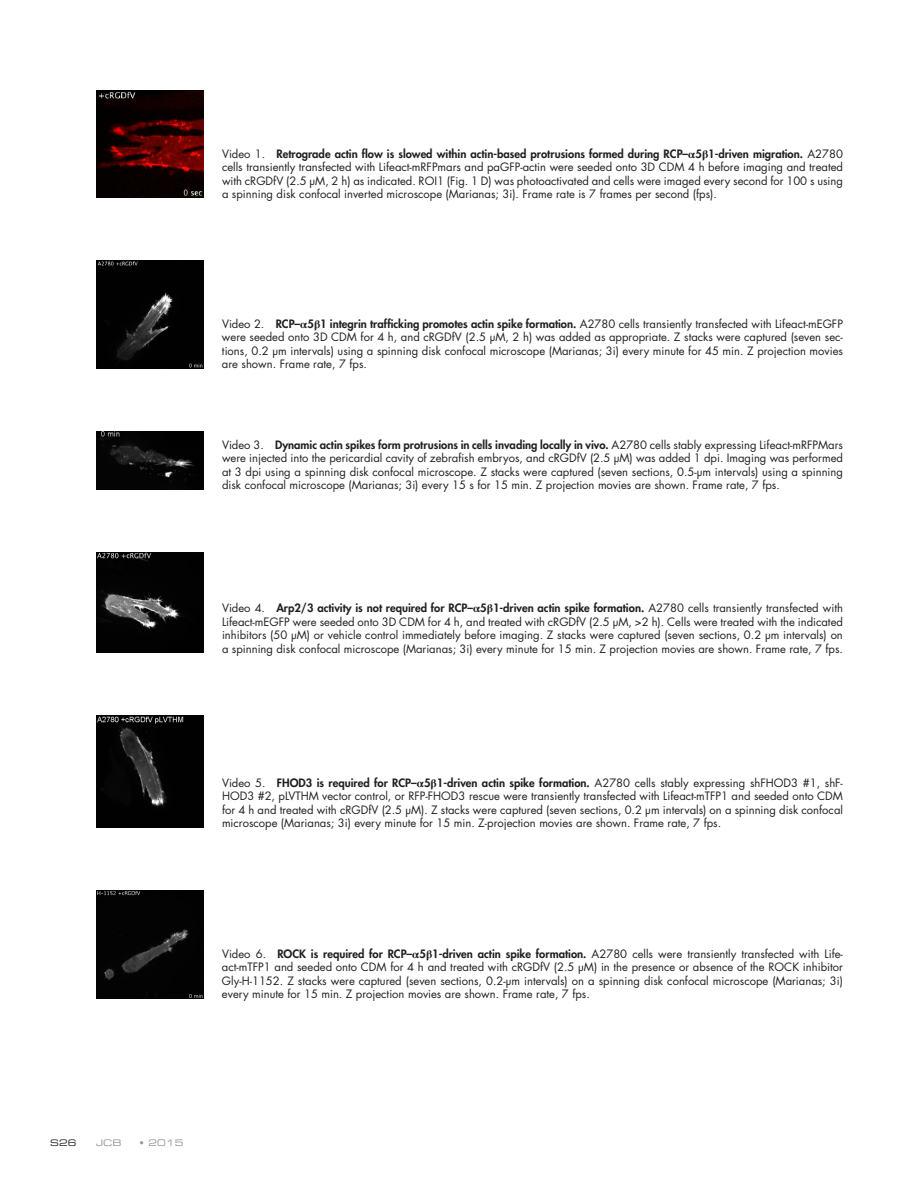
<style>
.page{position:relative;width:918px;height:1188px;background:#fff}
.page>*{position:absolute;margin:0;border:0;box-sizing:border-box;transform-origin:0 0}
.t1{font:11.25px/13.5px "Futura Std";color:#231f20;text-align:justify}
.t2{font:9px "Eurostile LT Std Ex 2";letter-spacing:.01em;color:#949698}
.t3{font:9px "Eurostile LT Std Ex 2";color:#231f20}
.s1{font-weight:800}
.s2{font-family:"STIX General";font-weight:700}
</style>
<div class="page">
<img style="left:96px;top:90px;width:108px;height:108px">
<img style="left:96px;top:261px;width:108px;height:107px">
<img style="left:96px;top:431px;width:108px;height:58px">
<img style="left:96px;top:552px;width:108px;height:101px">
<img style="left:96px;top:716px;width:108px;height:111px">
<img style="left:96px;top:890px;width:108px;height:108px">
<p class="t1" style="left:222px;top:147px;width:623px">Video 1. <span class="s1">Retrograde actin flow is slowed within actin-based protrusions formed during RCP–</span><span class="s2">α</span><span class="s1">5</span><span class="s2">β</span><span class="s1">1-driven migration.</span> A2780 cells transiently transfected with Lifeact-mRFPmars and paGFP-actin were seeded onto 3D CDM 4 h before imaging and treated with cRGDfV (2.5 µM, 2 h) as indicated. ROI1 (Fig. 1 D) was photoactivated and cells were imaged every second for 100 s using a spinning disk confocal inverted microscope (Marianas; 3i). Frame rate is 7 frames per second (fps).</p>
<p class="t1" style="left:222px;top:317px;width:623px">Video 2. <span class="s1">RCP–</span><span class="s2">α</span><span class="s1">5</span><span class="s2">β</span><span class="s1">1 integrin trafficking promotes actin spike formation.</span> A2780 cells transiently transfected with Lifeact-mEGFP were seeded onto 3D CDM for 4 h, and cRGDfV (2.5 µM, 2 h) was added as appropriate. Z stacks were captured (seven sec&shy;tions, 0.2 µm intervals) using a spinning disk confocal microscope (Marianas; 3i) every minute for 45 min. Z projection movies are shown. Frame rate, 7 fps.</p>
<p class="t1" style="left:222px;top:438px;width:623px">Video 3. <span class="s1">Dynamic actin spikes form protrusions in cells invading locally in vivo.</span> A2780 cells stably expressing Lifeact-mRFPMars were injected into the pericardial cavity of zebrafish embryos, and cRGDfV (2.5 µM) was added 1 dpi. Imaging was performed at 3 dpi using a spinning disk confocal microscope. Z stacks were captured (seven sections, 0.5-µm intervals) using a spinning disk confocal microscope (Marianas; 3i) every 15 s for 15 min. Z projection movies are shown. Frame rate, 7 fps.</p>
<p class="t1" style="left:222px;top:602px;width:623px">Video 4. <span class="s1">Arp2/3 activity is not required for RCP–</span><span class="s2">α</span><span class="s1">5</span><span class="s2">β</span><span class="s1">1-driven actin spike formation.</span> A2780 cells transiently transfected with Lifeact-mEGFP were seeded onto 3D CDM for 4 h, and treated with cRGDfV (2.5 µM, &gt;2 h). Cells were treated with the indicated inhibitors (50 µM) or vehicle control immediately before imaging. Z stacks were captured (seven sections, 0.2 µm intervals) on a spinning disk confocal microscope (Marianas; 3i) every minute for 15 min. Z projection movies are shown. Frame rate, 7 fps.</p>
<p class="t1" style="left:222px;top:776px;width:623px">Video 5. <span class="s1">FHOD3 is required for RCP–</span><span class="s2">α</span><span class="s1">5</span><span class="s2">β</span><span class="s1">1-driven actin spike formation.</span> A2780 cells stably expressing shFHOD3 #1, shF-HOD3 #2, pLVTHM vector control, or RFP-FHOD3 rescue were transiently transfected with Lifeact-mTFP1 and seeded onto CDM for 4 h and treated with cRGDfV (2.5 µM). Z stacks were captured (seven sections, 0.2 µm intervals) on a spinning disk confocal microscope (Marianas; 3i) every minute for 15 min. Z-projection movies are shown. Frame rate, 7 fps.</p>
<p class="t1" style="left:222px;top:947px;width:622px">Video 6. <span class="s1">ROCK is required for RCP–</span><span class="s2">α</span><span class="s1">5</span><span class="s2">β</span><span class="s1">1-driven actin spike formation.</span> A2780 cells were transiently transfected with Life&shy;act-mTFP1 and seeded onto CDM for 4 h and treated with cRGDfV (2.5 µM) in the presence or absence of the ROCK inhibitor Gly-H-1152. Z stacks were captured (seven sections, 0.2-µm intervals) on a spinning disk confocal microscope (Marianas; 3i) every minute for 15 min. Z projection movies are shown. Frame rate, 7 fps.</p>
<p class="t3" style="left:50px;top:1136px;width:28px">S26</p>
<p class="t2" style="left:96px;top:1136px;width:27px">JCB</p>
<p class="t2" style="left:139px;top:1136px;width:45px">• 2015</p>
</div>
